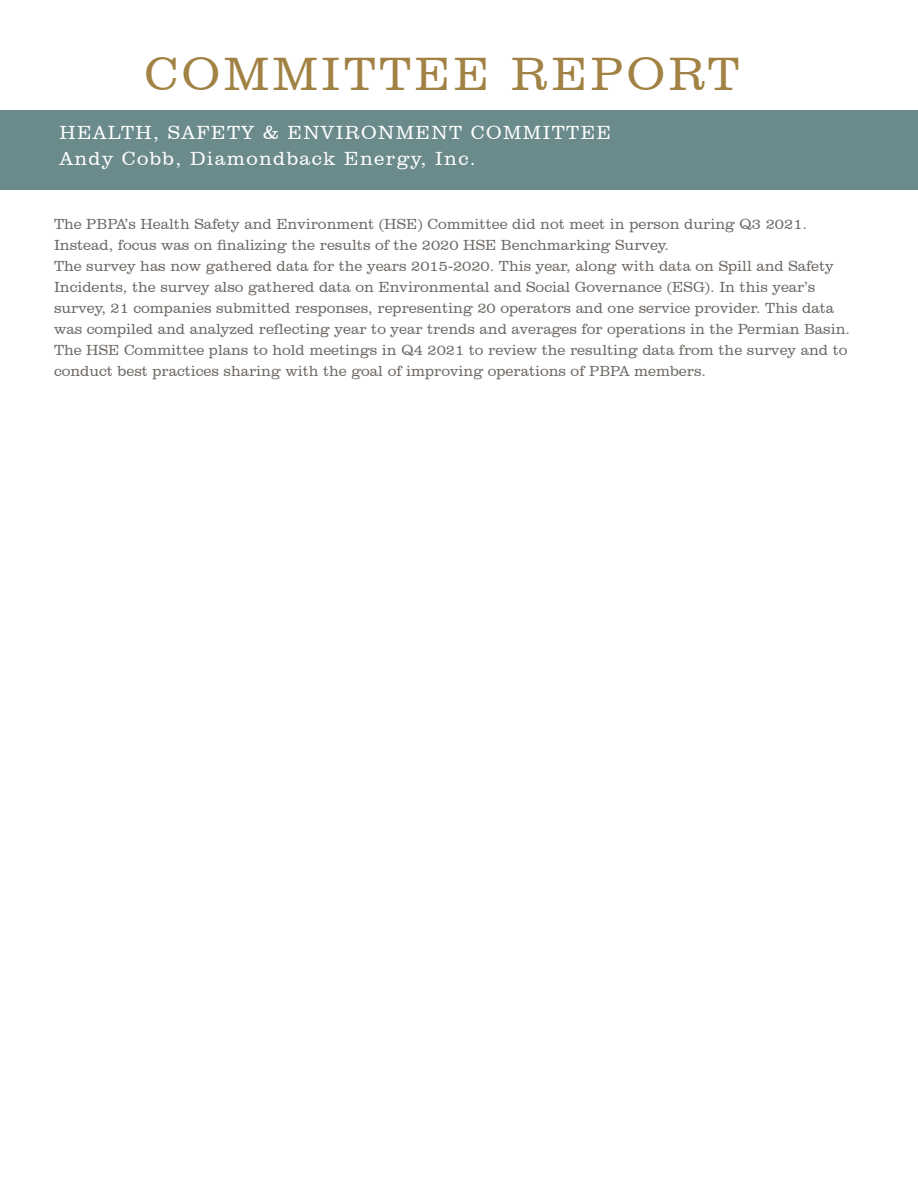
<style>
.page{position:relative;width:918px;height:1188px;background:#fff}
.page>*{position:absolute;margin:0;border:0;box-sizing:border-box;transform-origin:0 0}
.t1{font:300 48px "Clarendon BT";letter-spacing:.07em;color:#a18244}
.t2{font:300 19.5px/25.5px "Clarendon BT";letter-spacing:.07em;color:#fff}
.t3{font:300 15px/21px "Clarendon BT";color:#6c6763}
</style>
<div class="page">
<div style="left:0;top:110px;width:918px;height:80px;background:#6b8a8c"></div>
<p class="t1" style="left:145px;top:45px;width:597px">COMMITTEE REPORT</p>
<p class="t2" style="left:59px;top:120px;width:553px">HEALTH, SAFETY &amp; ENVIRONMENT COMMITTEE<br>Andy Cobb, Diamondback Energy, Inc.</p>
<p class="t3" style="left:54px;top:213px;width:755px">The PBPA’s Health Safety and Environment (HSE) Committee did not meet in person during Q3 2021.<br>Instead, focus was on finalizing the results of the 2020 HSE Benchmarking Survey.</p>
<p class="t3" style="left:54px;top:255px;width:798px">The survey has now gathered data for the years 2015-2020. This year, along with data on Spill and Safety Incidents, the survey also gathered data on Environmental and Social Governance (ESG). In this year’s survey, 21 companies submitted responses, representing 20 operators and one service provider. This data was compiled and analyzed reflecting year to year trends and averages for operations in the Permian Basin.<br>The HSE Committee plans to hold meetings in Q4 2021 to review the resulting data from the survey and to conduct best practices sharing with the goal of improving operations of PBPA members.</p>
</div>
